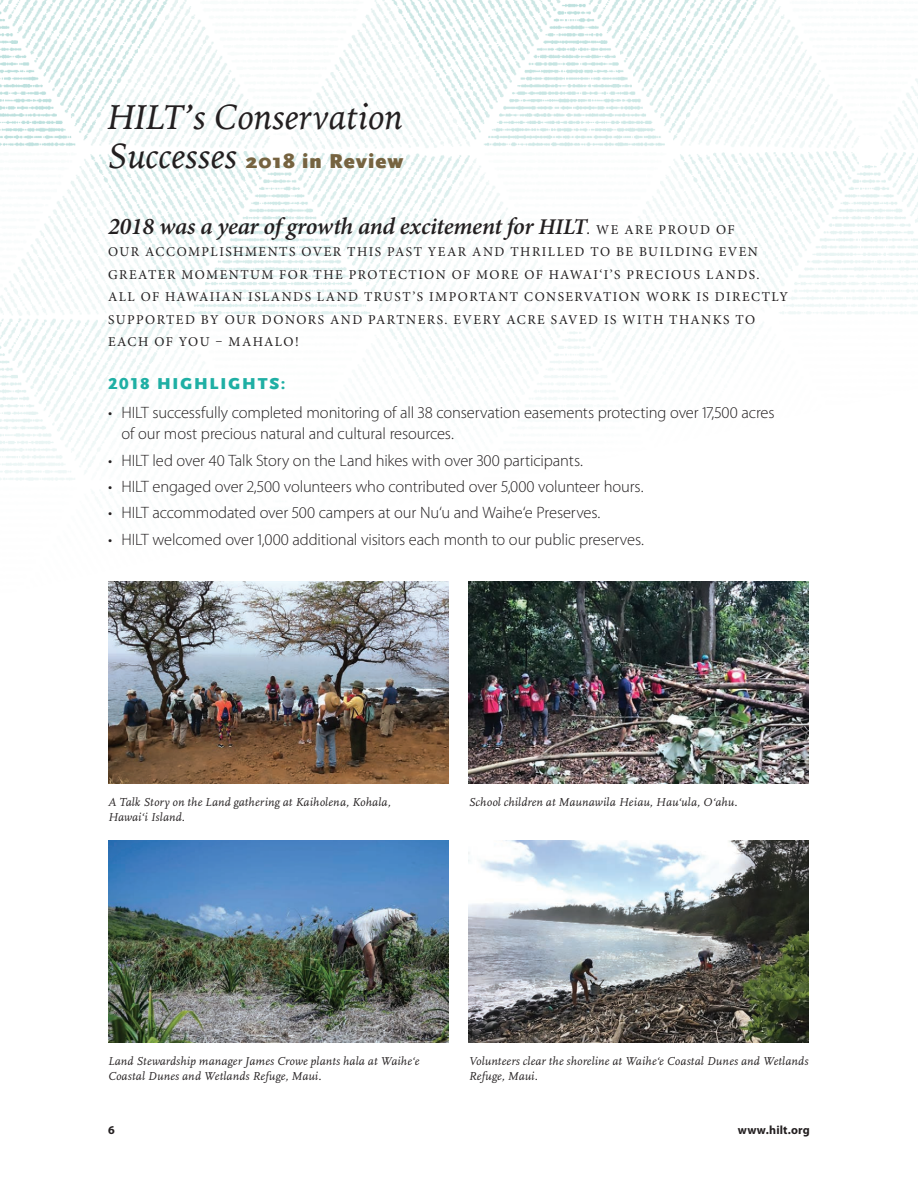
<style>
.page{position:relative;width:918px;height:1188px;background:#fff}
.page>*{position:absolute;margin:0;border:0;box-sizing:border-box;transform-origin:0 0}
.section_title{font:italic 36px "Iowan Old Style";color:#231f20}
.t1{font:italic 600 24px "Minion Pro";letter-spacing:-.015em;color:#231f20}
.section_title-2{font:900 21px "Scala Sans Pro";letter-spacing:.05em;color:#766340}
.t2{font:300 16.5px/21px "Myriad Pro";letter-spacing:-.01em;color:#231f20}
.header_2_-_uc_color{font:900 16.5px "Scala Sans Pro";letter-spacing:.11em;color:#1fafa4}
.t3{font:13.5px/22.5px "Minion Pro";letter-spacing:.11em;color:#231f20}
.figure_caption{font:italic 12px/15px "Scala Pro";letter-spacing:.015em;color:#231f20}
.tni{font:700 12px "Myriad Pro";letter-spacing:.015em;color:#231f20}
.s1{font-family:"Iowan Old Style";font-weight:400;font-style:italic;font-size:36px;color:#231f20}
.s2{font-size:22.5px}
.s3{font-size:13.5px}
.s4{font-weight:400;font-style:normal;font-size:13.5px}
</style>
<div class="page">
<img style="left:0;top:0;width:918px;height:653px">
<img style="left:108px;top:840px;width:340px;height:203px">
<img style="left:469px;top:581px;width:340px;height:203px">
<img style="left:469px;top:840px;width:340px;height:203px">
<img style="left:108px;top:581px;width:340px;height:203px">
<p class="section_title" style="left:108px;top:85px;width:297px">HILT’s Conservation</p>
<p class="section_title-2" style="left:108px;top:149px;width:297px"><span class="s1">Successes</span> 2018 in Review</p>
<p class="t1" style="left:108px;top:209px;width:628px">2018 was a year of growth and excitement for <span class="s2">HILT</span><span class="s3">.</span> <span class="s4">WE ARE PROUD OF</span></p>
<p class="t3" style="left:108px;top:241px;width:681px">OUR ACCOMPLISHMENTS OVER THIS PAST YEAR AND THRILLED TO BE BUILDING EVEN GREATER MOMENTUM FOR THE PROTECTION OF MORE OF HAWAI‘I’S PRECIOUS LANDS.<br>ALL OF HAWAIIAN ISLANDS LAND TRUST’S IMPORTANT CONSERVATION WORK IS DIRECTLY SUPPORTED BY OUR DONORS AND PARTNERS. EVERY ACRE SAVED IS WITH THANKS TO EACH OF YOU – MAHALO!</p>
<p class="header_2_-_uc_color" style="left:108px;top:374px;width:179px">2018 HIGHLIGHTS:</p>
<p class="t2" style="left:122px;top:402px;width:655px;text-indent:-14px">• HILT successfully completed monitoring of all 38 conservation easements protecting over 17,500 acres of our most precious natural and cultural resources.</p>
<p class="t2" style="left:108px;top:449px;width:477px">• HILT led over 40 Talk Story on the Land hikes with over 300 participants.</p>
<p class="t2" style="left:108px;top:476px;width:537px">• HILT engaged over 2,500 volunteers who contributed over 5,000 volunteer hours.</p>
<p class="t2" style="left:108px;top:502px;width:494px">• HILT accommodated over 500 campers at our Nu‘u and Waihe‘e Preserves.</p>
<p class="t2" style="left:108px;top:529px;width:538px">• HILT welcomed over 1,000 additional visitors each month to our public preserves.</p>
<p class="figure_caption" style="left:108px;top:795px;width:284px">A Talk Story on the Land gathering at Kaiholena, Kohala,<br>Hawai‘i Island.</p>
<p class="figure_caption" style="left:469px;top:795px;width:270px">School children at Maunawila Heiau, Hau‘ula, O‘ahu.</p>
<p class="figure_caption" style="left:108px;top:1054px;width:313px">Land Stewardship manager James Crowe plants hala at Waihe‘e<br>Coastal Dunes and Wetlands Refuge, Maui.</p>
<p class="figure_caption" style="left:469px;top:1054px;width:341px">Volunteers clear the shoreline at Waihe‘e Coastal Dunes and Wetlands<br>Refuge, Maui.</p>
<p class="tni" style="left:108px;top:1122px;width:8px">6</p>
<p class="tni" style="left:738px;top:1122px;width:74px">www.hilt.org</p>
</div>
